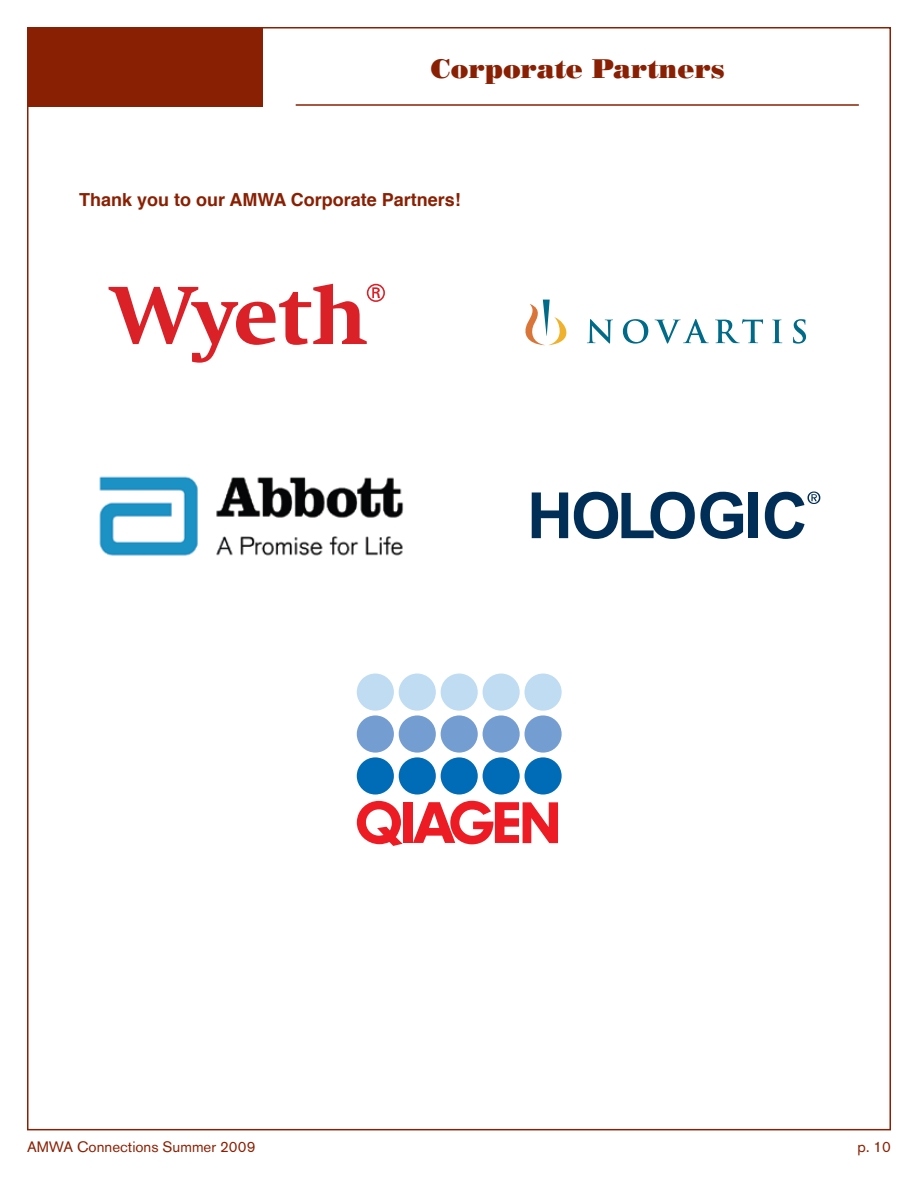
<style>
.page{position:relative;width:918px;height:1188px;background:#fff}
.page>*{position:absolute;margin:0;border:0;box-sizing:border-box;transform-origin:0 0}
.t1{font:27px "Poster Bodoni BT";color:#8a2003}
.t2{font:700 18px "Helvetica";color:#8a2003}
.t3{font:15px "Akzidenz Grotesk BE";color:#8a2003}
</style>
<div class="page">
<div style="left:27px;top:27px;width:235px;height:80px;background:#8a2003"></div>
<hr style="left:296px;top:104px;width:563px;height:2px;background:#8a2003">
<img style="left:99px;top:476px;width:305px;height:80px">
<svg style="left:532px;top:492px;width:36px;height:46px"></svg>
<svg style="left:574px;top:492px;width:169px;height:47px"></svg>
<div style="left:748px;top:492px;width:10px;height:46px;background:#002e56"></div>
<svg style="left:765px;top:492px;width:55px;height:47px"></svg>
<div style="left:357px;top:757px;width:37px;height:38px;background:#006cb7;border-radius:50%"></div>
<div style="left:399px;top:757px;width:37px;height:38px;background:#006cb7;border-radius:50%"></div>
<div style="left:441px;top:757px;width:37px;height:38px;background:#006cb7;border-radius:50%"></div>
<div style="left:483px;top:757px;width:37px;height:38px;background:#006cb7;border-radius:50%"></div>
<div style="left:525px;top:757px;width:37px;height:38px;background:#006cb7;border-radius:50%"></div>
<div style="left:357px;top:715px;width:37px;height:38px;background:#749dd2;border-radius:50%"></div>
<div style="left:399px;top:715px;width:37px;height:38px;background:#749dd2;border-radius:50%"></div>
<div style="left:441px;top:715px;width:37px;height:38px;background:#749dd2;border-radius:50%"></div>
<div style="left:483px;top:715px;width:37px;height:38px;background:#749dd2;border-radius:50%"></div>
<div style="left:525px;top:715px;width:37px;height:38px;background:#749dd2;border-radius:50%"></div>
<div style="left:357px;top:674px;width:37px;height:37px;background:#bfdcf3;border-radius:50%"></div>
<div style="left:399px;top:674px;width:37px;height:37px;background:#bfdcf3;border-radius:50%"></div>
<div style="left:441px;top:674px;width:37px;height:37px;background:#bfdcf3;border-radius:50%"></div>
<div style="left:483px;top:674px;width:37px;height:37px;background:#bfdcf3;border-radius:50%"></div>
<div style="left:525px;top:674px;width:37px;height:37px;background:#bfdcf3;border-radius:50%"></div>
<svg style="left:356px;top:801px;width:47px;height:45px"></svg>
<div style="left:403px;top:802px;width:10px;height:41px;background:#ed1c24"></div>
<svg style="left:413px;top:800px;width:145px;height:44px"></svg>
<svg style="left:109px;top:284px;width:276px;height:79px"></svg>
<svg style="left:587px;top:319px;width:26px;height:25px"></svg>
<svg style="left:623px;top:319px;width:25px;height:25px"></svg>
<svg style="left:655px;top:319px;width:54px;height:25px"></svg>
<svg style="left:715px;top:319px;width:48px;height:24px"></svg>
<svg style="left:772px;top:320px;width:10px;height:23px"></svg>
<svg style="left:793px;top:319px;width:13px;height:25px"></svg>
<svg style="left:525px;top:300px;width:42px;height:45px"></svg>
<h1 class="t1" style="left:431px;top:52px;width:296px">Corporate Partners</h1>
<p class="t2" style="left:79px;top:185px;width:383px">Thank you to our AMWA Corporate Partners!</p>
<p class="t3" style="left:27px;top:1138px;width:230px">AMWA Connections Summer 2009</p>
<p class="t3" style="left:858px;top:1138px;width:35px">p. 10</p>
</div>
